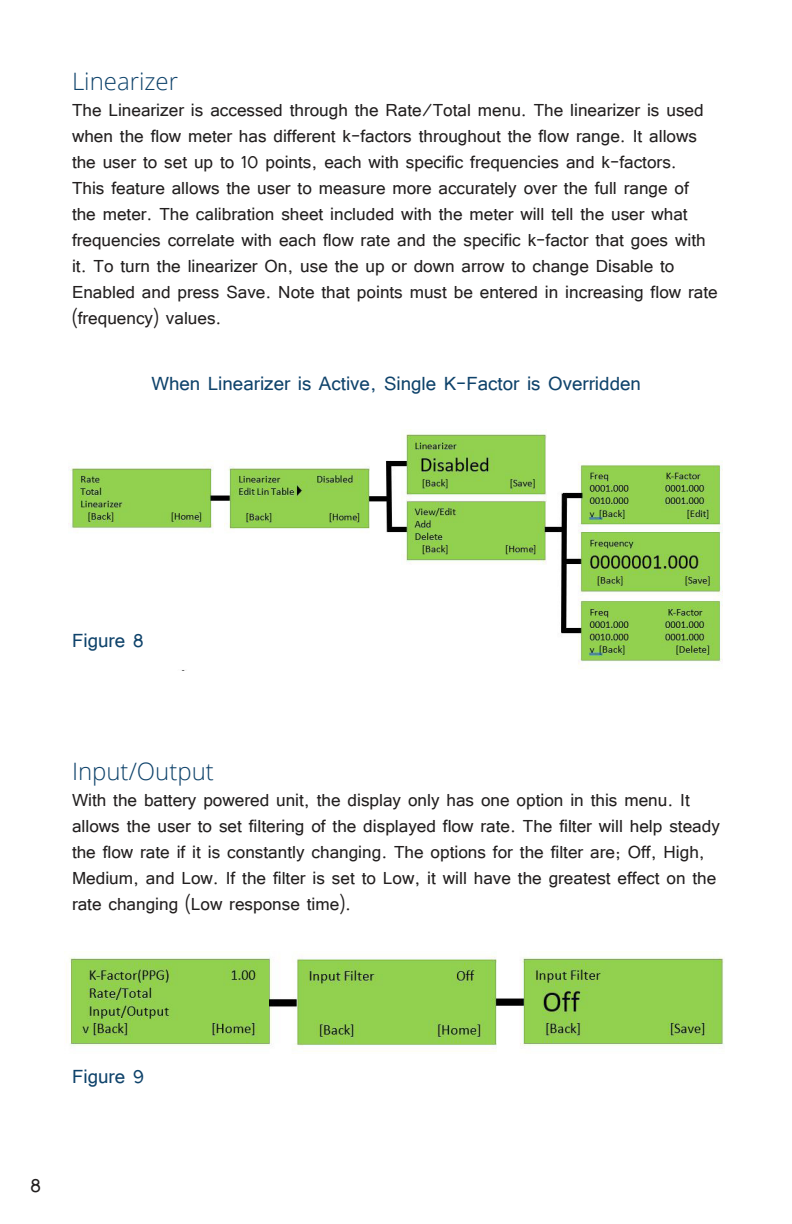
<style>
.page{position:relative;width:792px;height:1224px;background:#fff}
.page>*{position:absolute;margin:0;border:0;box-sizing:border-box;transform-origin:0 0}
.t1{font:24px "Tunga";color:#0f436b}
.t2{font:300 24px "Open Sans";color:#0f436b}
.t3{font:24px "Tunga";color:#221f1f}
.t4{font:22px/26px "Tunga";color:#221f1f}
</style>
<div class="page">
<img style="left:70px;top:429px;width:653px;height:236px">
<img style="left:66px;top:956px;width:658px;height:96px">
<p class="t2" style="left:72px;top:72px;width:108px">Linearizer</p>
<p class="t4" style="left:72px;top:97px;width:647px">The Linearizer is accessed through the Rate/Total menu. The linearizer is used when the flow meter has different k-factors throughout the flow range. It allows the user to set up to 10 points, each with specific frequencies and k-factors.<br>This feature allows the user to measure more accurately over the full range of the meter. The calibration sheet included with the meter will tell the user what frequencies correlate with each flow rate and the specific k-factor that goes with it. To turn the linearizer On, use the up or down arrow to change Disable to Enabled and press Save. Note that points must be entered in increasing flow rate (frequency) values.</p>
<p class="t1" style="left:151px;top:372px;width:491px">When Linearizer is Active, Single K-Factor is Overridden</p>
<p class="t1" style="left:72px;top:629px;width:73px">Figure 8</p>
<p class="t2" style="left:72px;top:762px;width:143px">Input/Output</p>
<p class="t4" style="left:72px;top:787px;width:649px">With the battery powered unit, the display only has one option in this menu. It allows the user to set filtering of the displayed flow rate. The filter will help steady the flow rate if it is constantly changing. The options for the filter are; Off, High, Medium, and Low. If the filter is set to Low, it will have the greatest effect on the rate changing (Low response time).</p>
<p class="t1" style="left:72px;top:1065px;width:74px">Figure 9</p>
<p class="t3" style="left:30px;top:1174px;width:13px">8</p>
</div>
